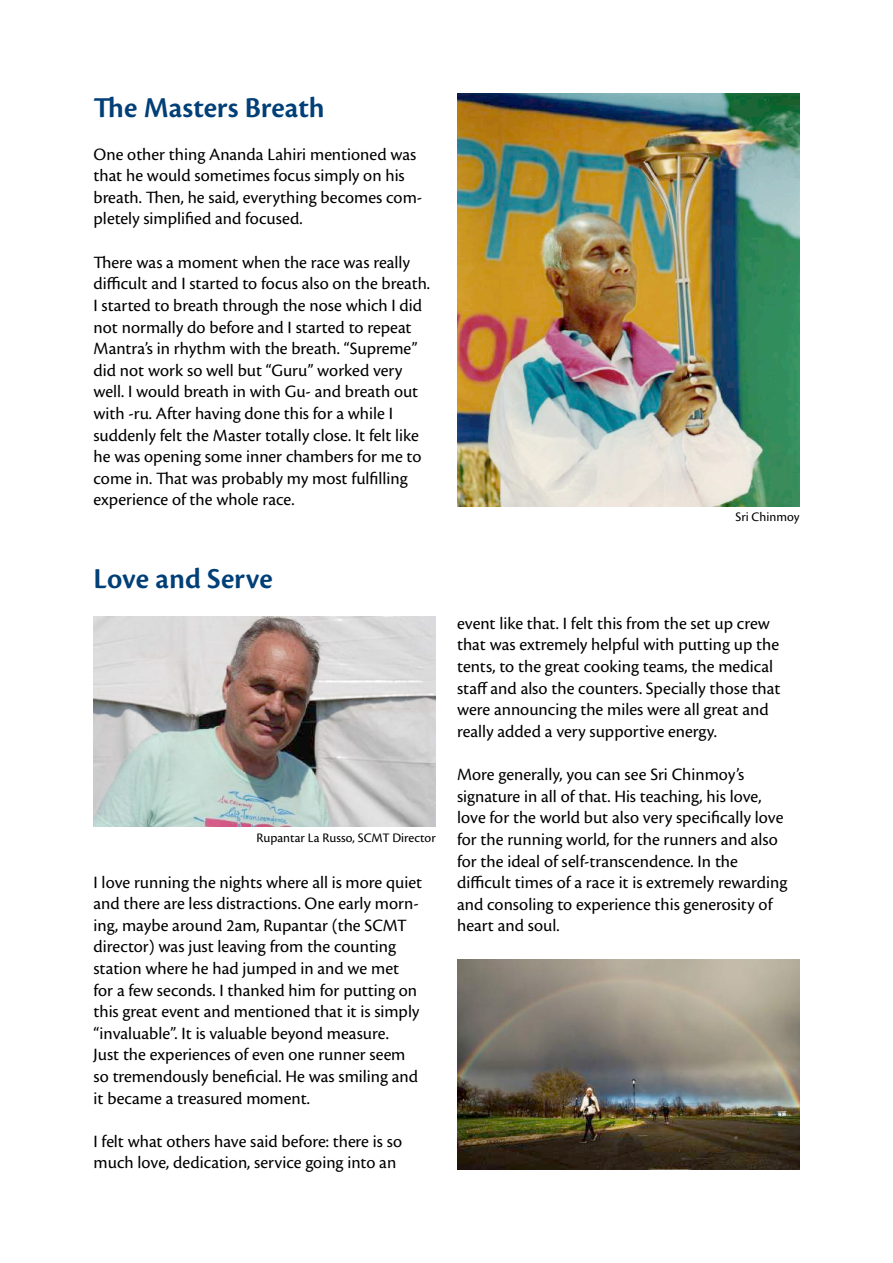
<style>
.page{position:relative;width:893px;height:1263px;background:#fff}
.page>*{position:absolute;margin:0;border:0;box-sizing:border-box;transform-origin:0 0}
.t1{font:600 30px "Cronos Pro";color:#003f77}
.t2{font:18px/21.6px "Cronos Pro";color:#000}
.t3{font:13.5px "Cronos Pro";color:#000}
</style>
<div class="page">
<img style="left:457px;top:94px;width:342px;height:412px">
<img style="left:94px;top:617px;width:342px;height:210px">
<img style="left:457px;top:960px;width:342px;height:209px">
<h1 class="t1" style="left:94px;top:90px;width:233px">The Masters Breath</h1>
<p class="t2" style="left:94px;top:143px;width:330px">One other thing Ananda Lahiri mentioned was that he would sometimes focus simply on his breath. Then, he said, everything becomes com&shy;pletely simplified and focused.</p>
<p class="t2" style="left:94px;top:251px;width:338px">There was a moment when the race was really difficult and I started to focus also on the breath.<br>I started to breath through the nose which I did not normally do before and I started to repeat Mantra’s in rhythm with the breath. “Supreme” did not work so well but “Guru” worked very well. I would breath in with Gu- and breath out with -ru. After having done this for a while I suddenly felt the Master totally close. It felt like he was opening some inner chambers for me to come in. That was probably my most fulfilling experience of the whole race.</p>
<h1 class="t1" style="left:94px;top:562px;width:181px">Love and Serve</h1>
<p class="t3" style="left:256px;top:830px;width:181px">Rupantar La Russo, SCMT Director</p>
<p class="t2" style="left:94px;top:871px;width:330px">I love running the nights where all is more quiet and there are less distractions. One early morn&shy;ing, maybe around 2am, Rupantar (the SCMT director) was just leaving from the counting station where he had jumped in and we met for a few seconds. I thanked him for putting on this great event and mentioned that it is simply “invaluable”. It is valuable beyond measure.<br>Just the experiences of even one runner seem so tremendously beneficial. He was smiling and it became a treasured moment.</p>
<p class="t2" style="left:94px;top:1130px;width:310px">I felt what others have said before: there is so much love, dedication, service going into an</p>
<p class="t3" style="left:736px;top:509px;width:65px">Sri Chinmoy</p>
<p class="t2" style="left:457px;top:612px;width:325px">event like that. I felt this from the set up crew that was extremely helpful with putting up the tents, to the great cooking teams, the medical staff and also the counters. Specially those that were announcing the miles were all great and really added a very supportive energy.</p>
<p class="t2" style="left:457px;top:764px;width:332px">More generally, you can see Sri Chinmoy’s signature in all of that. His teaching, his love, love for the world but also very specifically love for the running world, for the runners and also for the ideal of self-transcendence. In the difficult times of a race it is extremely rewarding and consoling to experience this generosity of heart and soul.</p>
</div>
